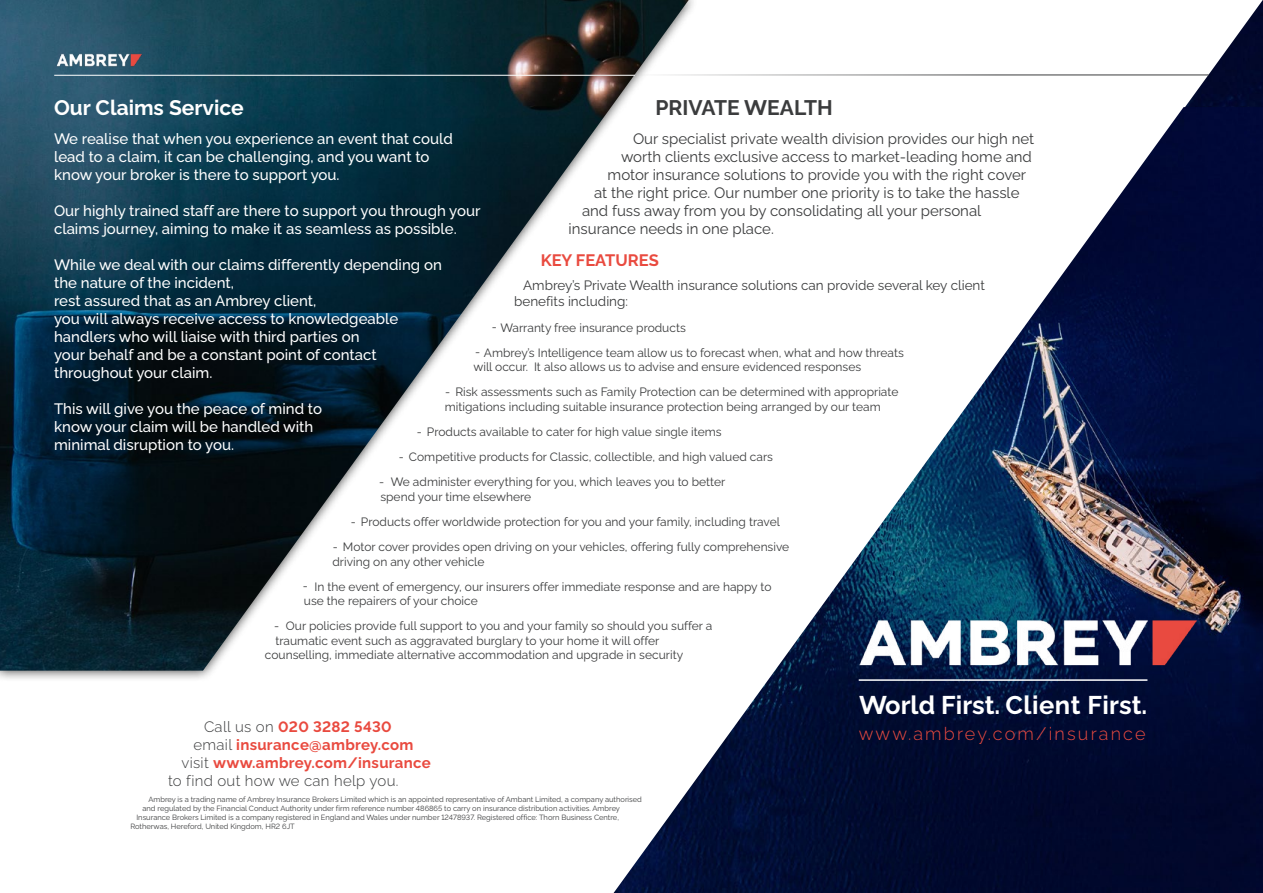
<style>
.page{position:relative;width:1263px;height:893px;background:#fff}
.page>*{position:absolute;margin:0;border:0;box-sizing:border-box;transform-origin:0 0}
.t1{font:25.5px "Raleway v 4020 Bold";color:#fff}
.t2{font:21px "Raleway v 4020 Bold";color:#fff}
.t3{font:21px "Raleway v 4020 Bold";color:#3b3c3d}
.t4{font:18px "Raleway v 4020 Light";letter-spacing:.12em;color:#e94a3f}
.t5{font:16.5px "Raleway v 4020 Bold";color:#e94a3f}
.t6{font:15px/18px "Raleway v 4020 Medium";color:#fff}
.t7{font:15px "Raleway v 4020 Regular";color:#3b3c3d}
.t8{font:15px "Raleway v 4020 Bold";letter-spacing:.02em;color:#e94a3f}
.t9{font:15px "Raleway v 4020 Light";letter-spacing:.02em;color:#3b3c3d}
.t10{font:13.5px/16.2px "Raleway v 4020 Regular";color:#3b3c3d}
.t11{font:12px/14.4px "Raleway v 4020 Regular";color:#3b3c3d}
.t12{font:12px "Raleway";color:#3b3c3d}
.t13{font:7.5px "Raleway v 4020 Regular";color:#3b3c3d}
.s1{font-family:"Raleway"}
.s2{font-family:"Raleway v 4020 Light";color:#3b3c3d}
</style>
<div class="page">
<img style="left:0;top:0;width:614px;height:671px">
<img style="left:614px;top:0;width:649px;height:107px">
<hr style="left:434px;top:75px;width:775px;height:1px;background:#3b3c3d">
<hr style="left:54px;top:75px;width:581px;height:1px;background:#fff">
<img style="left:54px;top:52px;width:91px;height:16px">
<img style="left:614px;top:107px;width:649px;height:786px">
<img style="left:849px;top:610px;width:360px;height:64px">
<hr style="left:859px;top:679px;width:288px;height:2px;background:#fff">
<h2 class="t2" style="left:54px;top:92px;width:191px">Our Claims Service</h2>
<p class="t6" style="left:54px;top:128px;width:400px">We realise that when you experience an event that could lead to a claim, it can be challenging, and you want to know your broker is there to support you.</p>
<p class="t6" style="left:54px;top:200px;width:428px">Our highly trained staff are there to support you through your claims journey, aiming to make it as seamless as possible.</p>
<p class="t6" style="left:54px;top:254px;width:389px">While we deal with our claims differently depending on the nature of the incident,<br>rest assured that as an Ambrey client,<br>you will always receive access to knowledgeable handlers who will liaise with third parties on<br>your behalf and be a constant point of contact throughout your claim.</p>
<p class="t6" style="left:54px;top:398px;width:269px">This will give you the peace of mind to know your claim will be handled with minimal disruption to you.</p>
<h2 class="t3" style="left:655px;top:92px;width:179px">PRIVATE WEALTH</h2>
<p class="t7" style="left:633px;top:127px;width:403px">Our specialist private wealth division provides our high net</p>
<p class="t7" style="left:621px;top:145px;width:412px">worth clients exclusive access to market-leading home and</p>
<p class="t7" style="left:607px;top:163px;width:420px">motor insurance solutions to provide you with the right cover</p>
<p class="t7" style="left:594px;top:181px;width:427px">at the right price. Our number one priority is to take the hassle</p>
<p class="t7" style="left:582px;top:199px;width:401px">and fuss away from you by consolidating all your personal</p>
<p class="t7" style="left:568px;top:217px;width:207px">insurance needs in one place.</p>
<h3 class="t5" style="left:541px;top:248px;width:120px">KEY FEATURES</h3>
<p class="t10" style="left:514px;top:276px;width:472px;text-indent:9px">Ambrey’s Private Wealth insurance solutions can provide several key client benefits including:</p>
<p class="t11" style="left:492px;top:319px;width:196px"><span class="s1">-</span> Warranty free insurance products</p>
<p class="t11" style="left:473px;top:344px;width:432px"><span class="s1">-</span> Ambrey’s Intelligence team allow us to forecast when, what and how threats will occur. It also allows us to advise and ensure evidenced responses</p>
<p class="t11" style="left:445px;top:384px;width:455px"><span class="s1">-</span> Risk assessments such as Family Protection can be determined with appropriate mitigations including suitable insurance protection being arranged by our team</p>
<p class="t11" style="left:417px;top:423px;width:306px"><span class="s1">-</span> Products available to cater for high value single items</p>
<p class="t11" style="left:391px;top:443px;width:384px;line-height:25.2px;text-indent:8px"><span class="s1">-</span> Competitive products for Classic, collectible, and high valued cars<br>We administer everything for you, which leaves you to better</p>
<p class="t11" style="left:380px;top:488px;width:152px">spend your time elsewhere</p>
<p class="t11" style="left:351px;top:513px;width:431px"><span class="s1">-</span> Products offer worldwide protection for you and your family, including travel</p>
<p class="t11" style="left:332px;top:539px;width:458px"><span class="s1">-</span> Motor cover provides open driving on your vehicles, offering fully comprehensive driving on any other vehicle</p>
<p class="t11" style="left:304px;top:578px;width:469px;text-indent:10px">In the event of emergency, our insurers offer immediate response and are happy to use the repairers of your choice</p>
<p class="t11" style="left:286px;top:618px;width:428px">Our policies provide full support to you and your family so should you suffer a</p>
<p class="t11" style="left:275px;top:632px;width:385px">traumatic event such as aggravated burglary to your home it will offer</p>
<p class="t11" style="left:265px;top:647px;width:420px">counselling, immediate alternative accommodation and upgrade in security</p>
<p class="t12" style="left:379px;top:475px;width:7px">-</p>
<p class="t12" style="left:303px;top:579px;width:7px">-</p>
<p class="t12" style="left:274px;top:619px;width:7px">-</p>
<p class="t8" style="left:204px;top:715px;width:189px"><span class="s2">Call us on</span> 020 3282 5430</p>
<p class="t8" style="left:193px;top:733px;width:221px"><span class="s2">email</span> insurance@ambrey.com</p>
<p class="t8" style="left:181px;top:751px;width:251px"><span class="s2">visit</span> www.ambrey.com/insurance</p>
<p class="t9" style="left:168px;top:769px;width:232px">to find out how we can help you.</p>
<p class="t13" style="left:148px;top:794px;width:495px">Ambrey is a trading name of Ambrey Insurance Brokers Limited which is an appointed representative of Ambant Limited, a company authorised</p>
<p class="t13" style="left:142px;top:803px;width:479px">and regulated by the Financial Conduct Authority under firm reference number 486865 to carry on insurance distribution activities. Ambrey</p>
<p class="t13" style="left:136px;top:812px;width:484px">Insurance Brokers Limited is a company registered in England and Wales under number 12478937. Registered office: Thorn Business Centre,</p>
<p class="t13" style="left:130px;top:821px;width:166px">Rotherwas, Hereford, United Kingdom, HR2 6JT</p>
<h1 class="t1" style="left:859px;top:685px;width:290px">World First. Client First.</h1>
<h3 class="t4" style="left:859px;top:720px;width:288px">www.ambrey.com/insurance</h3>
</div>
